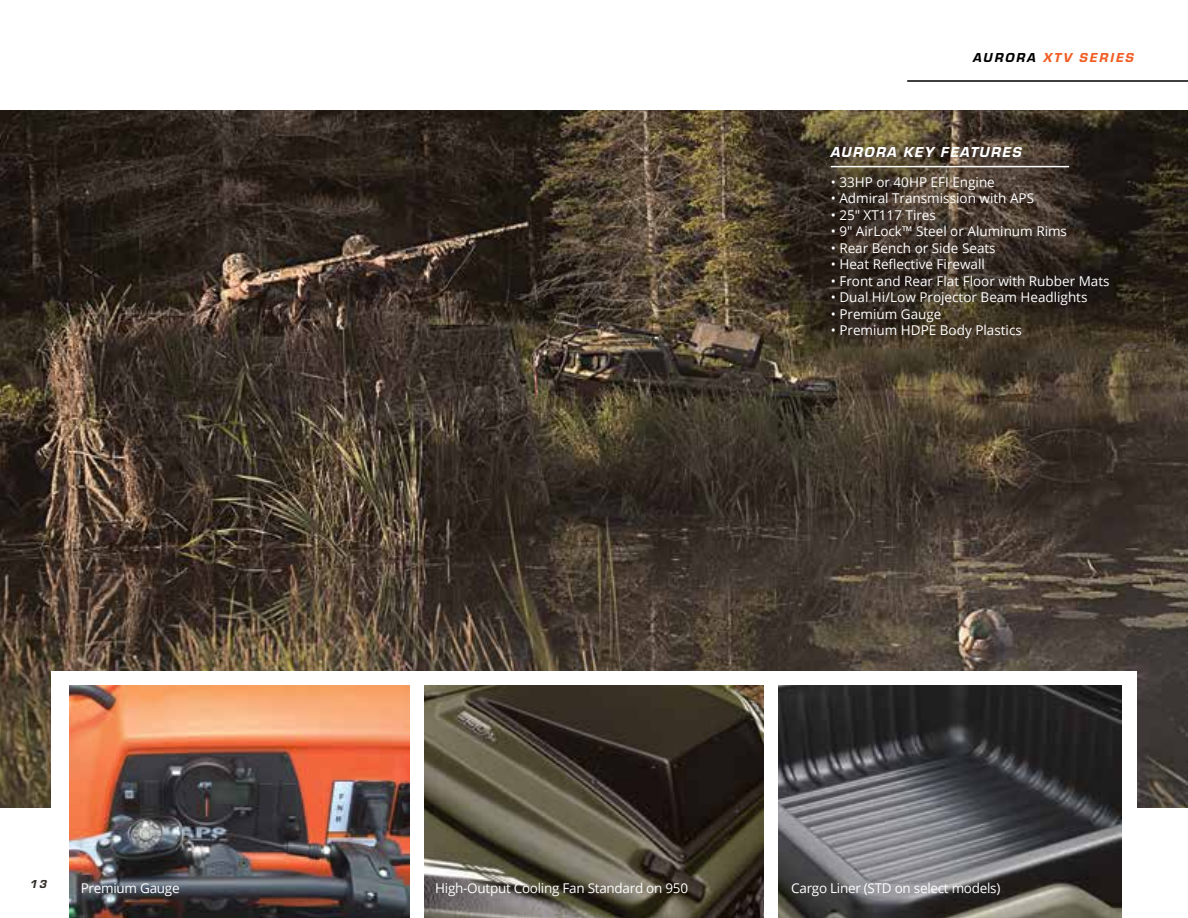
<style>
.page{position:relative;width:1188px;height:918px;background:#fff}
.page>*{position:absolute;margin:0;border:0;box-sizing:border-box;transform-origin:0 0}
.t1{font:15px "Eurostile Hea Ita";letter-spacing:.09em;color:#fff}
.t2{font:13.5px "Open Sans";color:#fff}
.t3{font:13.5px "Open Sans";letter-spacing:-.02em;color:#fff}
.t4{font:13.5px "Eurostile Hea Ita";letter-spacing:.15em;color:#f15d22}
.t5{font:12px "Eurostile Hea Ita";color:#2e2a26}
.s1{color:#000}
</style>
<div class="page">
<img style="left:0;top:111px;width:1188px;height:696px">
<div style="left:51px;top:672px;width:1086px;height:246px;background:#fff"></div>
<hr style="left:907px;top:80px;width:281px;height:2px;background:#000">
<img style="left:70px;top:686px;width:339px;height:232px">
<img style="left:779px;top:686px;width:342px;height:232px">
<img style="left:424px;top:686px;width:340px;height:232px">
<hr style="left:831px;top:166px;width:238px;height:1px;background:#fff">
<p class="t4" style="left:973px;top:50px;width:162px"><span class="s1">AURORA</span> XTV SERIES</p>
<p class="t1" style="left:831px;top:143px;width:192px">AURORA KEY FEATURES</p>
<p class="t2" style="left:831px;top:173px;width:166px">• 33HP or 40HP EFI Engine</p>
<p class="t2" style="left:831px;top:189px;width:205px">• Admiral Transmission with APS</p>
<p class="t2" style="left:831px;top:206px;width:107px">• 25″ XT117 Tires</p>
<p class="t2" style="left:831px;top:222px;width:238px">• 9″ AirLock™ Steel or Aluminum Rims</p>
<p class="t2" style="left:831px;top:239px;width:166px">• Rear Bench or Side Seats</p>
<p class="t2" style="left:831px;top:255px;width:156px">• Heat Reflective Firewall</p>
<p class="t2" style="left:831px;top:272px;width:280px">• Front and Rear Flat Floor with Rubber Mats</p>
<p class="t2" style="left:831px;top:288px;width:258px">• Dual Hi/Low Projector Beam Headlights</p>
<p class="t2" style="left:831px;top:305px;width:112px">• Premium Gauge</p>
<p class="t2" style="left:831px;top:321px;width:193px">• Premium HDPE Body Plastics</p>
<p class="t5" style="left:30px;top:877px;width:19px">13</p>
<p class="t3" style="left:81px;top:879px;width:100px">Premium Gauge</p>
<p class="t3" style="left:435px;top:879px;width:254px">High-Output Cooling Fan Standard on 950</p>
<p class="t3" style="left:791px;top:879px;width:211px">Cargo Liner (STD on select models)</p>
</div>
